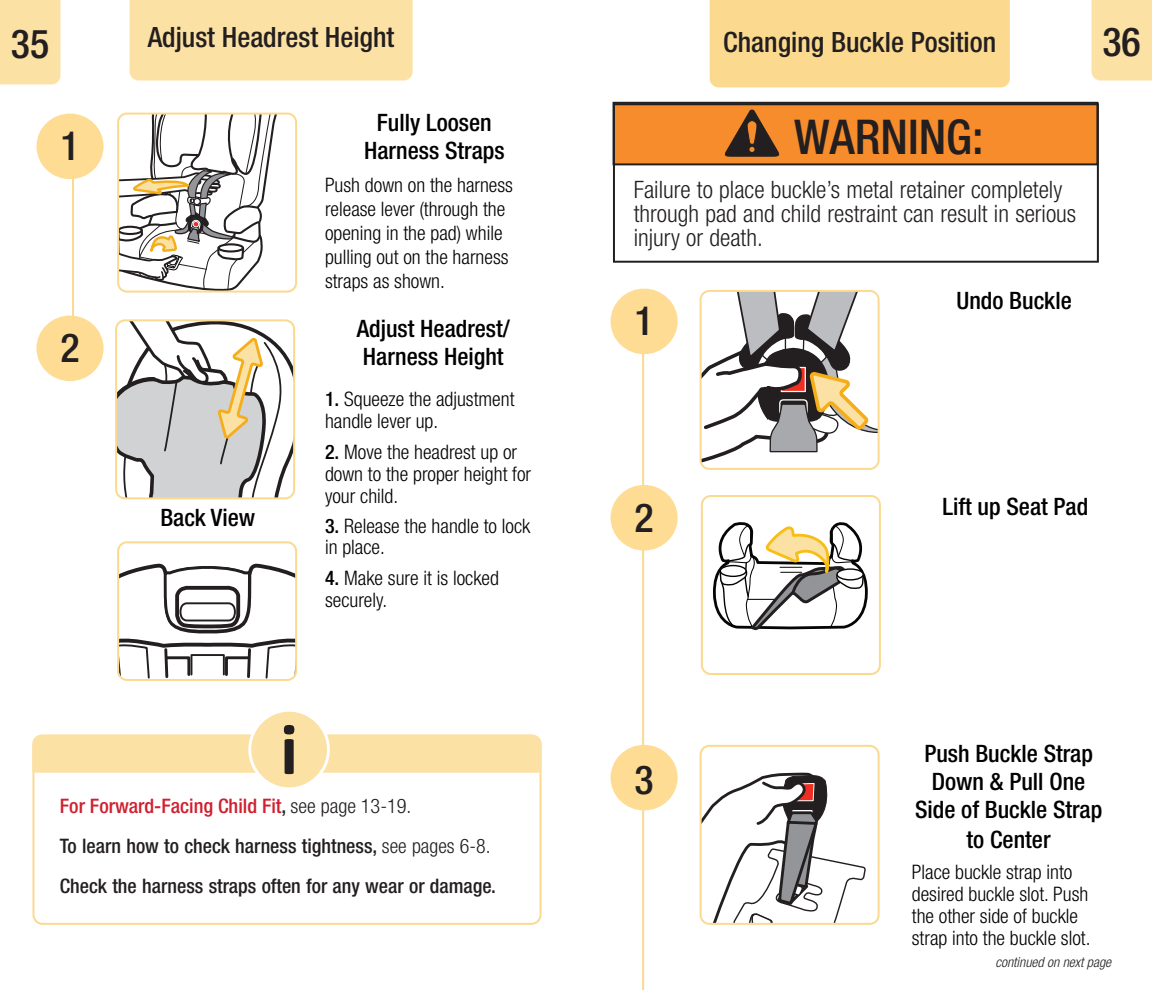
<style>
.page{position:relative;width:1152px;height:990px;background:#fff}
.page>*{position:absolute;margin:0;border:0;box-sizing:border-box;transform-origin:0 0}
.t1{font:500 condensed 48px "Helvetica Neue LT Std";color:#231f20}
.t2{font:500 condensed 40px "Helvetica Neue LT Std";color:#231f20}
.t3{font:500 condensed 28px "Helvetica Neue LT Std";color:#231f20}
.t4{font:500 condensed 24px/28.6px "Helvetica Neue LT Std";color:#000;text-align:center}
.t5{font:300 condensed 24px/24px "Helvetica Neue LT Std";color:#231f20}
.t6{font:300 condensed 20px/22px "Helvetica Neue LT Std";color:#000}
.t7{font:500 condensed 20px/40px "Helvetica Neue LT Std";color:#231f20}
.t8{font:italic 300 condensed 14px "Helvetica Neue LT Std";color:#231f20}
.s1{font-weight:500}
.s2{color:#cf202f}
.s3{font-weight:300}
</style>
<div class="page">
<hr style="left:642px;top:327px;width:2px;height:663px;background:#fbda90">
<div style="left:0;top:0;width:60px;height:84px;background:#fce1a5"></div>
<div style="left:1092px;top:0;width:60px;height:81px;background:#fce1a5"></div>
<div style="left:130px;top:0;width:283px;height:81px;background:#fce1a5"></div>
<hr style="left:72px;top:165px;width:2px;height:194px;background:#fbda90">
<div style="left:32px;top:735px;width:510px;height:190px;border:2px solid #fbda90;border-radius:9px"></div>
<div style="left:250px;top:710px;width:78px;height:79px;background:#fce1a5;border-radius:50%"></div>
<div style="left:248px;top:709px;width:82px;height:81px;border:3px solid #fff;border-radius:50%"></div>
<svg style="left:32px;top:725px;width:510px;height:49px"></svg>
<div style="left:36px;top:316px;width:68px;height:65px;background:#fedc93;border-radius:50%"></div>
<svg style="left:120px;top:116px;width:157px;height:174px"></svg>
<div style="left:117px;top:113px;width:180px;height:180px;border:2px solid #fbda90;border-radius:9px"></div>
<svg style="left:118px;top:322px;width:176px;height:176px"></svg>
<div style="left:115px;top:319px;width:180px;height:180px;border:2px solid #fbda90;border-radius:9px"></div>
<svg style="left:120px;top:563px;width:174px;height:115px"></svg>
<div style="left:117px;top:541px;width:180px;height:140px;border:2px solid #fbda90;border-radius:9px"></div>
<div style="left:36px;top:114px;width:68px;height:65px;background:#fedc93;border-radius:50%"></div>
<div style="left:710px;top:0;width:300px;height:87px;background:#fbda90"></div>
<svg style="left:701px;top:291px;width:176px;height:177px"></svg>
<div style="left:700px;top:290px;width:180px;height:180px;border:2px solid #fbda90;border-radius:9px"></div>
<svg style="left:713px;top:522px;width:155px;height:109px"></svg>
<div style="left:701px;top:495px;width:180px;height:180px;border:2px solid #fbda90;border-radius:9px"></div>
<div style="left:614px;top:103px;width:483px;height:61px;background:#f68c2b"></div>
<div style="left:613px;top:102px;width:485px;height:63px;border:2px solid #231f20"></div>
<div style="left:611px;top:485px;width:67px;height:66px;background:#fedc93;border-radius:50%"></div>
<div style="left:611px;top:745px;width:67px;height:65px;background:#fedc93;border-radius:50%"></div>
<div style="left:611px;top:289px;width:67px;height:65px;background:#fedc93;border-radius:50%"></div>
<svg style="left:725px;top:109px;width:55px;height:48px"></svg>
<div style="left:613px;top:103px;width:486px;height:160px;border:2px solid #231f20"></div>
<svg style="left:703px;top:772px;width:163px;height:150px"></svg>
<div style="left:700px;top:745px;width:180px;height:180px;border:2px solid #fbda90;border-radius:9px"></div>
<h2 class="t2" style="left:11px;top:20px;width:40px">35</h2>
<h3 class="t3" style="left:148px;top:20px;width:248px">Adjust Headrest Height</h3>
<h2 class="t2" style="left:1102px;top:18px;width:40px">36</h2>
<h3 class="t3" style="left:723px;top:26px;width:274px">Changing Buckle Position</h3>
<h2 class="t2" style="left:60px;top:122px;width:21px">1</h2>
<h2 class="t2" style="left:60px;top:324px;width:21px">2</h2>
<p class="t4" style="left:160px;top:503px;width:96px">Back View</p>
<p class="t4" style="left:364px;top:108px;width:142px;line-height:28px">Fully Loosen<br>Harness Straps</p>
<p class="t6" style="left:325px;top:172px;width:189px;line-height:24px">Push down on the harness release lever (through the opening in the pad) while pulling out on the harness straps as shown.</p>
<p class="t4" style="left:357px;top:314px;width:155px;line-height:28px;text-align:left">Adjust Headrest/<br>Harness Height</p>
<p class="t6" style="left:325px;top:388px;width:191px"><span class="s1">1.</span> Squeeze the adjustment handle lever up.</p>
<p class="t6" style="left:325px;top:441px;width:208px"><span class="s1">2.</span> Move the headrest up or down to the proper height for your child.</p>
<p class="t6" style="left:325px;top:515px;width:207px;line-height:21px"><span class="s1">3.</span> Release the handle to lock in place.</p>
<p class="t6" style="left:325px;top:567px;width:175px"><span class="s1">4.</span> Make sure it is locked securely.</p>
<p class="t7" style="left:60px;top:786px;width:437px"><span class="s2">For Forward-Facing Child Fit</span>, <span class="s3">see page 13-19.<br></span>To learn how to check harness tightness, <span class="s3">see pages 6-8.<br></span>Check the harness straps often for any wear or damage.</p>
<h1 class="t1" style="left:794px;top:109px;width:191px">WARNING:</h1>
<p class="t5" style="left:634px;top:177px;width:444px">Failure to place buckle’s metal retainer completely through pad and child restraint can result in serious injury or death.</p>
<h2 class="t2" style="left:635px;top:297px;width:21px">1</h2>
<h2 class="t2" style="left:635px;top:494px;width:21px">2</h2>
<h2 class="t2" style="left:635px;top:756px;width:21px">3</h2>
<p class="t4" style="left:956px;top:286px;width:117px">Undo Buckle</p>
<p class="t4" style="left:943px;top:491px;width:147px">Lift up Seat Pad</p>
<p class="t4" style="left:915px;top:739px;width:189px">Push Buckle Strap<br>Down &amp; Pull One<br>Side of Buckle Strap to Center</p>
<p class="t6" style="left:912px;top:861px;width:180px">Place buckle strap into desired buckle slot. Push the other side of buckle strap into the buckle slot.</p>
<p class="t8" style="left:995px;top:954px;width:117px">continued on next page</p>
</div>
